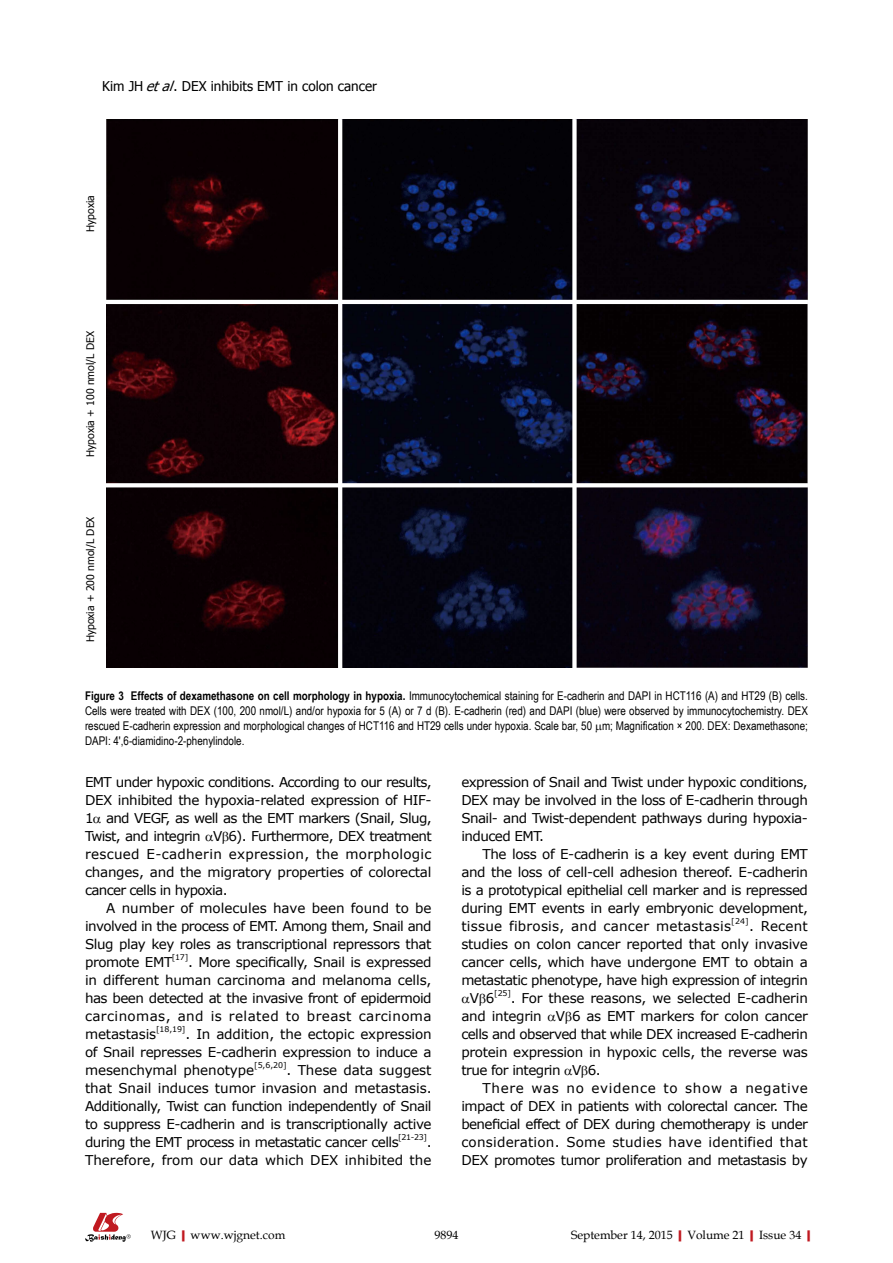
<style>
.page{position:relative;width:893px;height:1263px;background:#fff}
.page>*{position:absolute;margin:0;border:0;box-sizing:border-box;transform-origin:0 0}
.t1{font:13.5px/18px "Verdana";letter-spacing:-.03em;color:#000;text-align:justify}
.t2{font:13.5px "Verdana";letter-spacing:-.05em;color:#000}
.t3{font:13.5px/18px "Verdana";color:#000;text-align:right}
.t4{font:13.5px "Verdana";letter-spacing:.02em;color:#000}
.t5{font:13.5px "Verdana";letter-spacing:.015em;color:#000}
.t6{font:13.5px "Tahoma";color:#000}
.t7{font:13.5px "Verdana";letter-spacing:.05em;color:#000}
.t8{font:12px/15px "Arial Narrow";color:#000;text-align:justify}
.t9{font:12px "Book Antiqua";color:#000}
.t10{font:10.5px "Tahoma";color:#000}
.t11{font:7.8px "Verdana";letter-spacing:-.015em;color:#000}
.s1{font-style:italic}
.s2{font-weight:700}
.s3{font-weight:700;color:#c01920}
</style>
<div class="page">
<svg style="left:85px;top:1213px;width:46px;height:29px"></svg>
<img style="left:106px;top:119px;width:702px;height:549px">
<hr style="left:105px;top:300px;width:703px;height:4px;background:#fff">
<div style="left:572px;top:119px;width:5px;height:552px;background:#fff"></div>
<svg style="left:106px;top:483px;width:702px;height:4px"></svg>
<svg style="left:338px;top:119px;width:4px;height:549px"></svg>
<p class="t6" style="left:102px;top:77px;width:276px">Kim JH <span class="s1">etal</span>. DEX inhibits EMT in colon cancer</p>
<p class="t10" style="left:83px;top:232px;width:38px;rotate:-90deg">Hypoxia</p>
<p class="t10" style="left:83px;top:457px;width:127px;rotate:-90deg">Hypoxia + 100 nmol/L DEX</p>
<p class="t10" style="left:83px;top:642px;width:127px;rotate:-90deg">Hypoxia + 200 nmol/L DEX</p>
<p class="t8" style="left:85px;top:688px;width:724px"><span class="s2">Figure 3 Effects of dexamethasone on cell morphology in hypoxia.</span> Immunocytochemical staining for E-cadherin and DAPI in HCT116 (A) and HT29 (B) cells.<br>Cells were treated with DEX (100, 200 nmol/L) and/or hypoxia for 5 (A) or 7 d (B). E-cadherin (red) and DAPI (blue) were observed by immunocytochemistry. DEX rescued E-cadherin expression and morphological changes of HCT116 and HT29 cells under hypoxia. Scale bar, 50 m; Magnification × 200. DEX: Dexamethasone; DAPI: 4',6-diamidino-2-phenylindole.</p>
<p class="t2" style="left:85px;top:773px;width:348px">EMT under hypoxic conditions. According to our results,</p>
<p class="t1" style="left:85px;top:791px;width:348px">DEX inhibited the hypoxia-related expression of HIF-</p>
<p class="t2" style="left:85px;top:809px;width:348px">1 and VEGF, as well as the EMT markers (Snail, Slug,</p>
<p class="t2" style="left:85px;top:827px;width:348px">Twist, and integrin V 6). Furthermore, DEX treatment</p>
<p class="t4" style="left:85px;top:845px;width:348px">rescued E-cadherin expression, the morphologic</p>
<p class="t1" style="left:85px;top:863px;width:348px">changes, and the migratory properties of colorectal</p>
<p class="t2" style="left:85px;top:881px;width:144px">cancer cells in hypoxia.</p>
<p class="t3" style="left:106px;top:899px;width:327px">A number of molecules have been found to be</p>
<p class="t1" style="left:85px;top:917px;width:348px">involved in the process of EMT. Among them, Snail and</p>
<p class="t1" style="left:85px;top:935px;width:348px">Slug play key roles as transcriptional repressors that</p>
<p class="t1" style="left:85px;top:953px;width:89px">promote EMT</p>
<p class="t11" style="left:172px;top:952px;width:18px">[17]</p>
<p class="t1" style="left:85px;top:953px;width:348px;text-indent:103px">. More specifically, Snail is expressed in different human carcinoma and melanoma cells, has been detected at the invasive front of epidermoid carcinomas, and is related to breast carcinoma metastasis</p>
<p class="t11" style="left:156px;top:1024px;width:31px">[18,19]</p>
<p class="t1" style="left:85px;top:1025px;width:348px;text-indent:100px">. In addition, the ectopic expression of Snail represses E-cadherin expression to induce a mesenchymal phenotype</p>
<p class="t11" style="left:254px;top:1060px;width:34px">[5,6,20]</p>
<p class="t1" style="left:85px;top:1061px;width:348px;text-indent:202px">. These data suggest that Snail induces tumor invasion and metastasis.<br>Additionally, Twist can function independently of Snail to suppress E-cadherin and is transcriptionally active during the EMT process in metastatic cancer cells</p>
<p class="t11" style="left:398px;top:1132px;width:30px">[21-23]</p>
<p class="t3" style="left:85px;top:1133px;width:348px">.<br>Therefore, from our data which DEX inhibited the</p>
<p class="t1" style="left:461px;top:773px;width:348px">expression of Snail and Twist under hypoxic conditions,</p>
<p class="t1" style="left:461px;top:791px;width:348px">DEX may be involved in the loss of E-cadherin through</p>
<p class="t1" style="left:461px;top:809px;width:348px">Snail- and Twist-dependent pathways during hypoxia-</p>
<p class="t1" style="left:461px;top:827px;width:84px">induced EMT.</p>
<p class="t1" style="left:483px;top:845px;width:327px">The loss of E-cadherin is a key event during EMT</p>
<p class="t1" style="left:461px;top:863px;width:348px">and the loss of cell-cell adhesion thereof. E-cadherin</p>
<p class="t1" style="left:461px;top:881px;width:348px">is a prototypical epithelial cell marker and is repressed</p>
<p class="t1" style="left:461px;top:899px;width:348px">during EMT events in early embryonic development,</p>
<p class="t4" style="left:461px;top:917px;width:271px">tissue fibrosis, and cancer metastasis</p>
<p class="t11" style="left:731px;top:916px;width:19px">[24]</p>
<p class="t1" style="left:749px;top:917px;width:60px">. Recent</p>
<p class="t1" style="left:461px;top:935px;width:348px">studies on colon cancer reported that only invasive</p>
<p class="t1" style="left:461px;top:953px;width:348px">cancer cells, which have undergone EMT to obtain a</p>
<p class="t1" style="left:461px;top:971px;width:348px">metastatic phenotype, have high expression of integrin</p>
<p class="t1" style="left:470px;top:989px;width:26px">V 6</p>
<p class="t11" style="left:494px;top:988px;width:18px">[25]</p>
<p class="t1" style="left:511px;top:989px;width:298px">. For these reasons, we selected E-cadherin</p>
<p class="t1" style="left:461px;top:1007px;width:348px">and integrin V 6 as EMT markers for colon cancer</p>
<p class="t1" style="left:461px;top:1025px;width:348px">cells and observed that while DEX increased E-cadherin</p>
<p class="t1" style="left:461px;top:1043px;width:348px">protein expression in hypoxic cells, the reverse was</p>
<p class="t1" style="left:461px;top:1061px;width:141px">true for integrin V 6.</p>
<p class="t7" style="left:483px;top:1079px;width:327px">There was no evidence to show a negative</p>
<p class="t1" style="left:461px;top:1097px;width:348px">impact of DEX in patients with colorectal cancer. The</p>
<p class="t1" style="left:461px;top:1115px;width:348px">beneficial effect of DEX during chemotherapy is under</p>
<p class="t5" style="left:461px;top:1133px;width:348px">consideration. Some studies have identified that</p>
<p class="t1" style="left:461px;top:1151px;width:348px">DEX promotes tumor proliferation and metastasis by</p>
<p class="t9" style="left:151px;top:1226px;width:136px">WJG<span class="s3">|</span>www.wjgnet.com</p>
<p class="t9" style="left:434px;top:1226px;width:25px">9894</p>
<p class="t9" style="left:571px;top:1226px;width:246px">September 14, 2015<span class="s3">|</span>Volume 21<span class="s3">|</span>Issue 34<span class="s3">|</span></p>
</div>
